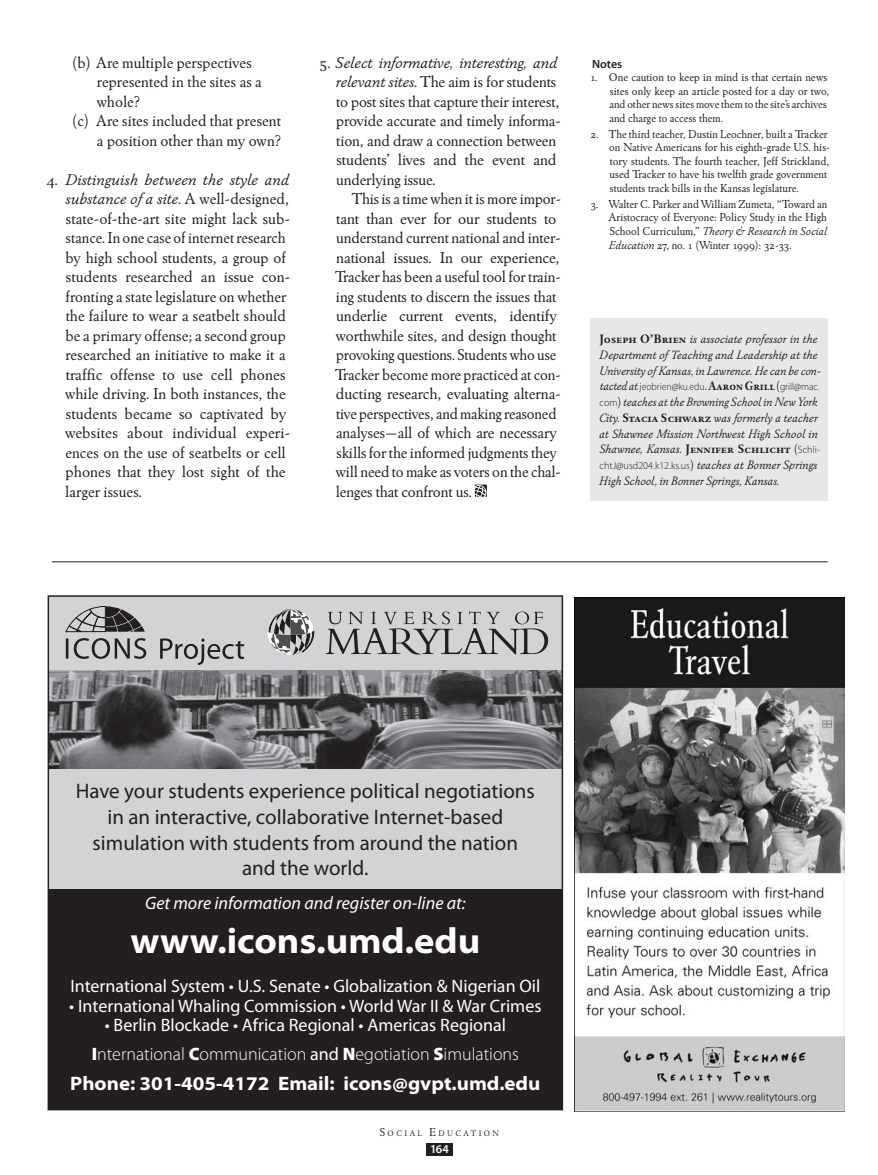
<style>
.page{position:relative;width:878px;height:1175px;background:#fff}
.page>*{position:absolute;margin:0;border:0;box-sizing:border-box;transform-origin:0 0}
.t1{font:700 semi-expanded 36px "Myriad Pro";color:#fff}
.t2{font:21px/25.5px "Myriad Pro";color:#231f20;text-align:center}
.t3{font:700 semi-expanded 19.5px "Myriad Pro";color:#fff}
.t4{font:18px/28.3px "Myriad Pro";color:#fff;text-align:center}
.t5{font:italic 18px "Myriad Pro";color:#fff}
.t6{font:16.5px/19.5px "Winchester New ITC Book OS";letter-spacing:-.01em;color:#231f20}
.t7{font:16.5px/19.5px "Winchester New ITC Book Italic OS";color:#231f20;text-align:right}
.t8{font:12.75px/15.8px "Winchester New ITC Book Italic OS";color:#231f20}
.t9{font:12.75px/15.8px "Winchester New ITC Book Italic OS";color:#231f20;text-align:justify;scale:.95 1}
.t10{font:12.75px "Winchester New ITC Bold SC";color:#231f20}
.t11{font:12px/13.5px "Winchester New ITC Book OS";color:#231f20}
.t12{font:12px "Winchester New ITC Book Italic OS";color:#231f20}
.t13{font:600 12px "Myriad Pro";color:#231f20}
.t14{font:600 12px "Myriad Pro";color:#fff}
.t15{font:300 10.5px "Myriad Pro";color:#231f20;scale:.92 1}
.t16{font:8.4px "Winchester New ITC Book OS";letter-spacing:.285em;color:#231f20}
.s1{font-family:"Winchester New ITC Book OS"}
.s2{font-family:"Winchester New ITC Book Italic OS"}
.s3{font-family:"Winchester New ITC Bold SC"}
.s4{font-family:"Winchester New ITC Book Italic OS";font-weight:400;font-size:12.75px}
.s5{font-family:"Winchester New ITC Bold SC";font-weight:400;font-size:12.75px}
.s6{font-family:"Winchester New ITC Book OS";font-weight:400;font-size:12.75px}
.s7{font-family:"Myriad Pro";font-weight:300;font-size:10.5px}
.s8{font-weight:900}
.s9{font-weight:300}
.s10{font-size:12px}
</style>
<div class="page">
<svg style="left:475px;top:484px;width:12px;height:12px"></svg>
<div style="left:48px;top:596px;width:514px;height:77px;background:#d1d3d4"></div>
<hr style="left:66px;top:638px;width:2px;height:20px;background:#231f20">
<svg style="left:74px;top:638px;width:72px;height:21px"></svg>
<svg style="left:160px;top:638px;width:84px;height:27px"></svg>
<svg style="left:65px;top:606px;width:80px;height:26px"></svg>
<svg style="left:267px;top:609px;width:48px;height:46px"></svg>
<svg style="left:326px;top:611px;width:222px;height:44px"></svg>
<img style="left:51px;top:670px;width:509px;height:99px">
<div style="left:48px;top:769px;width:514px;height:127px;background:#d1d3d4"></div>
<div style="left:48px;top:889px;width:514px;height:220px;background:#231f20"></div>
<div style="left:48px;top:595px;width:515px;height:515px;border:2px solid #231f20"></div>
<img style="left:574px;top:598px;width:270px;height:513px">
<hr style="left:52px;top:561px;width:775px;height:1px;background:#231f20">
<div style="left:590px;top:318px;width:237px;height:182px;background:#e6e7e8"></div>
<div style="left:426px;top:1143px;width:26px;height:12px;background:#231f20"></div>
<p class="t6" style="left:72px;top:52px;width:181px">(b) Are multiple perspectives</p>
<p class="t6" style="left:97px;top:72px;width:166px">represented in the sites as a</p>
<p class="t6" style="left:97px;top:91px;width:45px">whole?</p>
<p class="t6" style="left:72px;top:111px;width:210px">(c) Are sites included that present</p>
<p class="t6" style="left:97px;top:130px;width:186px">a position other than my own?</p>
<p class="t7" style="left:46px;top:169px;width:244px"><span class="s1">4.</span> Distinguish between the style and substance of a site<span class="s1">. A well-designed,</span></p>
<p class="t6" style="left:65px;top:208px;width:226px">state-of-the-art site might lack sub&shy;stance. In one case of internet research by high school students, a group of students researched an issue con&shy;fronting a state legislature on whether the failure to wear a seatbelt should be a primary offense; a second group researched an initiative to make it a traffic offense to use cell phones while driving. In both instances, the students became so captivated by websites about individual experi&shy;ences on the use of seatbelts or cell phones that they lost sight of the larger issues.</p>
<p class="t7" style="left:319px;top:52px;width:239px"><span class="s1">5.</span> Select informative, interesting, and</p>
<p class="t6" style="left:335px;top:72px;width:227px"><span class="s2">relevant sites</span>. The aim is for students to post sites that capture their interest, provide accurate and timely informa&shy;tion, and draw a connection between students’ lives and the event and underlying issue.</p>
<p class="t6" style="left:335px;top:189px;width:227px;text-indent:17px">This is a time when it is more impor&shy;tant than ever for our students to understand current national and inter&shy;national issues. In our experience, Tracker has been a useful tool for train&shy;ing students to discern the issues that underlie current events, identify worthwhile sites, and design thought provoking questions. Students who use Tracker become more practiced at con&shy;ducting research, evaluating alterna&shy;tive perspectives, and making reasoned analyses—all of which are necessary skills for the informed judgments they will need to make as voters on the chal&shy;lenges that confront us.</p>
<p class="t13" style="left:592px;top:56px;width:32px">Notes</p>
<p class="t11" style="left:609px;top:70px;width:222px;text-indent:-19px">1. One caution to keep in mind is that certain news sites only keep an article posted for a day or two, and other news sites move them to the site’s archives and charge to access them.</p>
<p class="t11" style="left:609px;top:127px;width:222px;text-indent:-19px">2. The third teacher, Dustin Leochner, built a Tracker on Native Americans for his eighth-grade U.S. his&shy;tory students. The fourth teacher, Jeff Strickland, used Tracker to have his twelfth grade government students track bills in the Kansas legislature.</p>
<p class="t11" style="left:590px;top:197px;width:238px;text-align:right">3. Walter C. Parker and William Zumeta, “Toward an<br>Aristocracy of Everyone: Policy Study in the High</p>
<p class="t12" style="left:610px;top:224px;width:219px"><span class="s1">School Curriculum,”</span> Theory &amp; Research in Social</p>
<p class="t11" style="left:608px;top:237px;width:184px"><span class="s2">Education</span> 27, no. 1 (Winter 1999): 32-33.</p>
<p class="t8" style="left:598px;top:331px;width:223px"><span class="s3">Joseph O’Brien</span> is associate professor in the<br>Department of Teaching and Leadership at the<br>University of Kansas, in Lawrence. He can be con-</p>
<p class="t15" style="left:599px;top:380px;width:240px"><span class="s4">tacted at</span> jeobrien@ku.edu<span class="s4">.</span> <span class="s5">Aaron Grill</span> <span class="s6">(</span>grill@mac.</p>
<p class="t9" style="left:598px;top:394px;width:232px"><span class="s7">com</span><span class="s1">)</span> teaches at the Browning School in New York City. <span class="s3">Stacia Schwarz</span> was formerly a teacher at Shawnee Mission Northwest High School in</p>
<p class="t10" style="left:599px;top:441px;width:222px"><span class="s2">Shawnee, Kansas.</span> Jennifer Schlicht <span class="s1">(</span><span class="s7">Schli-</span></p>
<p class="t8" style="left:599px;top:457px;width:220px"><span class="s7">chtJ@usd204.k12.ks.us</span><span class="s1">)</span> teaches at Bonner Springs<br>High School, in Bonner Springs, Kansas.</p>
<p class="t2" style="left:76px;top:778px;width:460px">Have your students experience political negotiations in an interactive, collaborative Internet-based simulation with students from around the nation and the world.</p>
<p class="t5" style="left:145px;top:892px;width:322px">Get more information and register on-line at:</p>
<h1 class="t1" style="left:130px;top:920px;width:351px">www.icons.umd.edu</h1>
<p class="t4" style="left:70px;top:971px;width:471px">International System • U.S. Senate • Globalization &amp; Nigerian Oil</p>
<p class="t4" style="left:69px;top:991px;width:473px">• International Whaling Commission • World War II &amp; War Crimes</p>
<p class="t4" style="left:92px;top:1010px;width:429px">• Berlin Blockade • Africa Regional • Americas Regional<br><span class="s8">I</span><span class="s9">nternational</span> <span class="s8">C</span><span class="s9">ommunication</span> and <span class="s8">N</span><span class="s9">egotiation</span> <span class="s8">S</span><span class="s9">imulations</span></p>
<p class="t3" style="left:70px;top:1072px;width:471px">Phone: 301-405-4172 Email: icons@gvpt.umd.edu</p>
<p class="t16" style="left:380px;top:1128px;width:121px"><span class="s10">S</span>ocial <span class="s10">E</span>ducation</p>
<p class="t14" style="left:430px;top:1141px;width:20px">164</p>
</div>
